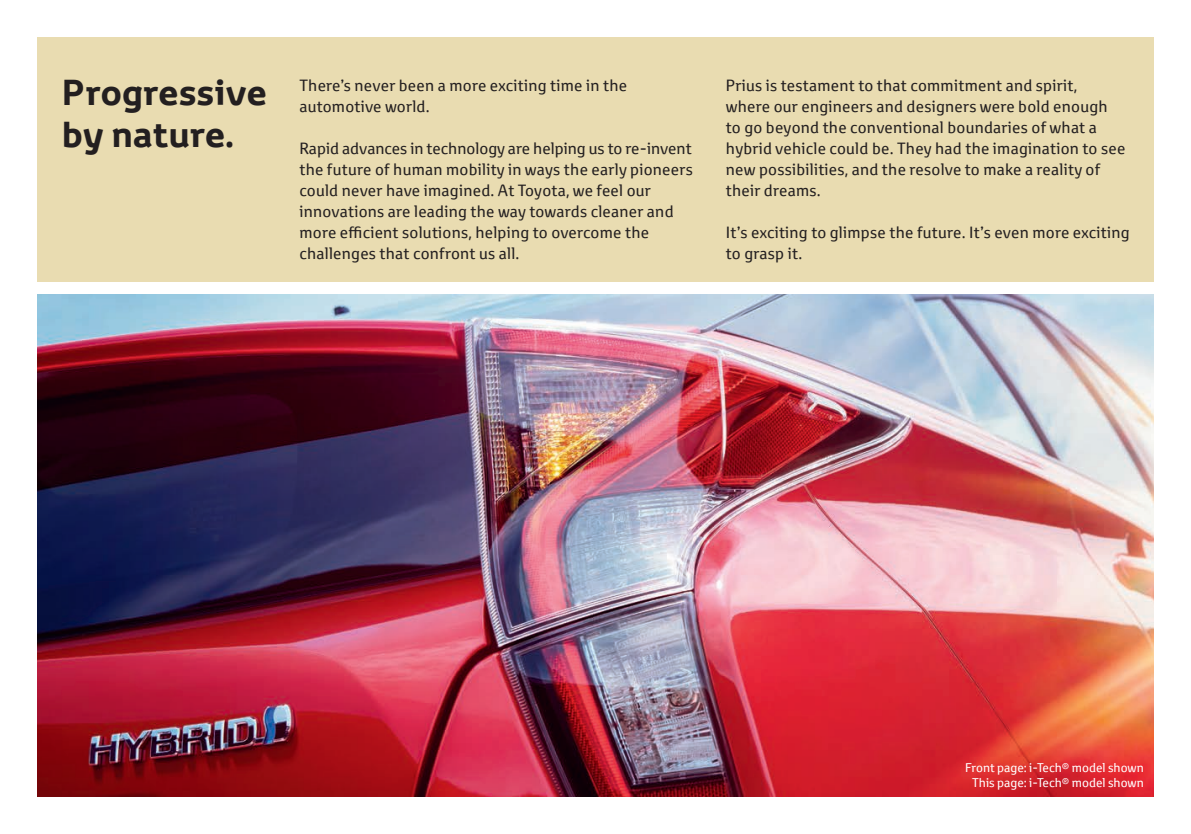
<style>
.page{position:relative;width:1191px;height:834px;background:#fff}
.page>*{position:absolute;margin:0;border:0;box-sizing:border-box;transform-origin:0 0}
.t1{font:700 35px/42px "Toyota Display";letter-spacing:.015em;color:#231f20}
.t2{font:15.75px/21px "Toyota Text";letter-spacing:.015em;color:#231f20}
.t3{font:12.25px/14.7px "Toyota Text";color:#fff;text-align:center}
</style>
<div class="page">
<div style="left:37px;top:37px;width:1116px;height:245px;background:#e9dcb1"></div>
<img style="left:37px;top:294px;width:1116px;height:502px">
<h1 class="t1" style="left:62px;top:71px;width:207px">Progressive by nature.</h1>
<p class="t2" style="left:299px;top:75px;width:329px">There’s never been a more exciting time in the automotive world.</p>
<p class="t2" style="left:299px;top:138px;width:395px">Rapid advances in technology are helping us to re-invent the future of human mobility in ways the early pioneers could never have imagined. At Toyota, we feel our innovations are leading the way towards cleaner and more efficient solutions, helping to overcome the challenges that confront us all.</p>
<p class="t2" style="left:726px;top:75px;width:401px">Prius is testament to that commitment and spirit,<br>where our engineers and designers were bold enough to go beyond the conventional boundaries of what a hybrid vehicle could be. They had the imagination to see new possibilities, and the resolve to make a reality of their dreams.</p>
<p class="t2" style="left:726px;top:222px;width:405px">It’s exciting to glimpse the future. It’s even more exciting to grasp it.</p>
<p class="t3" style="left:965px;top:760px;width:180px">Front page: i-Tech® model shown<br>This page: i-Tech® model shown</p>
</div>
